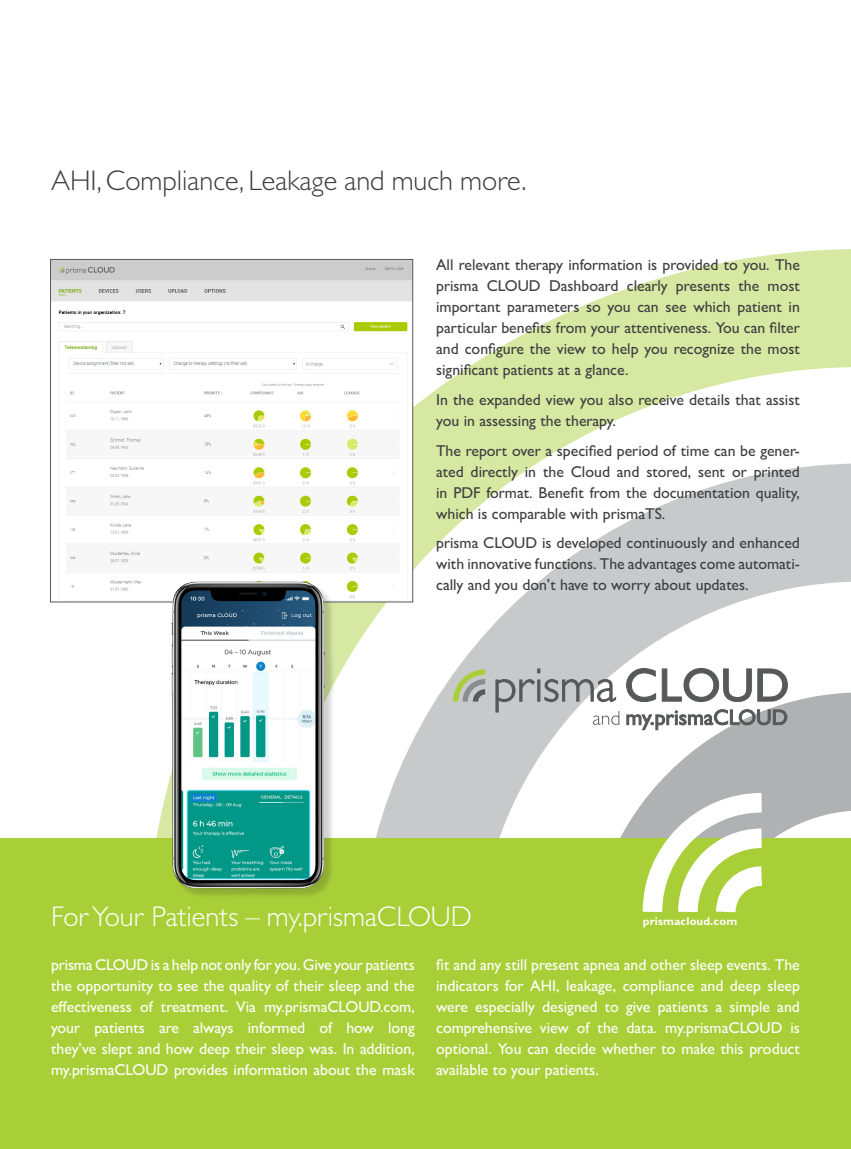
<style>
.page{position:relative;width:851px;height:1149px;background:#fff}
.page>*{position:absolute;margin:0;border:0;box-sizing:border-box;transform-origin:0 0}
.HL_schwarz{font:300 28.5px "Gill Sans MT Pro";color:#3e3e3f}
.HL_schwarz-2{font:300 28.5px "Gill Sans MT Pro";color:#fff}
.HL_schwarz-3{font:500 15.75px/21px "Gill Sans MT Pro";color:#3e3e3f;text-align:justify}
.HL_schwarz-4{font:500 15.75px/21px "Gill Sans MT Pro";color:#fff;text-align:justify}
.HL_schwarz-5{font:700 11.4px "Gill Sans MT Pro";letter-spacing:.015em;color:#fff}
.s1{font-family:"Gill Sans";font-weight:400}
</style>
<div class="page">
<svg style="left:143px;top:249px;width:707px;height:589px"></svg>
<svg style="left:357px;top:462px;width:493px;height:376px"></svg>
<svg style="left:586px;top:690px;width:264px;height:148px"></svg>
<div style="left:0;top:838px;width:850px;height:310px;background:#a9cf38"></div>
<img style="left:52px;top:261px;width:359px;height:339px">
<div style="left:173px;top:583px;width:162px;height:315px;background:#231f20;opacity:.2"></div>
<img style="left:171px;top:581px;width:154px;height:308px">
<svg style="left:632px;top:783px;width:149px;height:130px"></svg>
<svg style="left:450px;top:666px;width:338px;height:63px"></svg>
<p class="HL_schwarz" style="left:51px;top:163px;width:477px">AHI, Compliance, Leakage and much more.</p>
<p class="HL_schwarz-3" style="left:436px;top:254px;width:365px">All relevant therapy information is provided to you. The prisma CLOUD Dashboard clearly presents the most important parameters so you can see which patient in particular benefits from your attentiveness. You can filter and configure the view to help you recognize the most significant patients at a glance.</p>
<p class="HL_schwarz-3" style="left:436px;top:389px;width:365px">In the expanded view you also receive details that assist you in assessing the therapy.</p>
<p class="HL_schwarz-3" style="left:436px;top:439px;width:365px">The report over a specified period of time can be gener&shy;ated directly in the Cloud and stored, sent or printed in PDF format. Benefit from the documentation quality, which is comparable with prismaTS.</p>
<p class="HL_schwarz-3" style="left:436px;top:532px;width:365px">prisma CLOUD is developed continuously and enhanced with innovative functions. The advantages come automati&shy;cally and you don<span class="s1">’</span>t have to worry about updates.</p>
<p class="HL_schwarz-2" style="left:51px;top:898px;width:422px">For Your Patients – my.prismaCLOUD</p>
<p class="HL_schwarz-5" style="left:642px;top:914px;width:96px">prismacloud.com</p>
<p class="HL_schwarz-4" style="left:51px;top:954px;width:365px">prisma CLOUD is a help not only for you. Give your patients the opportunity to see the quality of their sleep and the effectiveness of treatment. Via my.prismaCLOUD.com, your patients are always informed of how long they<span class="s1">’</span>ve slept and how deep their sleep was. In addition, my.prismaCLOUD provides information about the mask</p>
<p class="HL_schwarz-4" style="left:436px;top:954px;width:365px">fit and any still present apnea and other sleep events. The indicators for AHI, leakage, compliance and deep sleep were especially designed to give patients a simple and comprehensive view of the data. my.prismaCLOUD is optional. You can decide whether to make this product available to your patients.</p>
</div>
